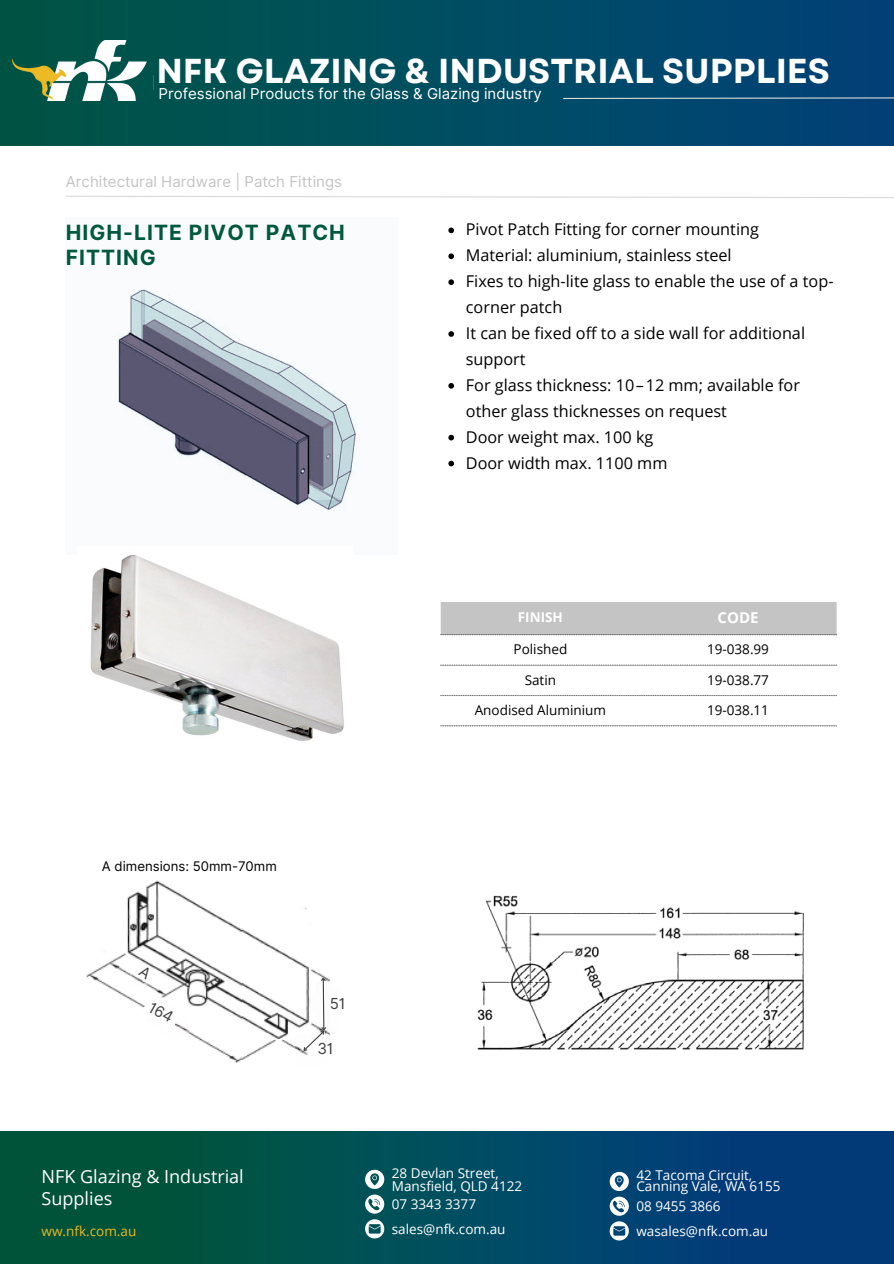
<style>
.page{position:relative;width:894px;height:1264px;background:#fff}
.page>*{position:absolute;margin:0;border:0;box-sizing:border-box;transform-origin:0 0}
.t1{font:700 34.5px "Garet";color:#fff}
.t2{font:700 21px/24.8px "Inter";letter-spacing:.05em;color:#00583d}
.t3{font:18px/22.5px "Open Sans";color:#fff}
.t4{font:16.2px/26px "Open Sans";color:#000}
.t5{font:15.15px "Inter";color:#404040}
.t6{font:15px "Inter";color:#fff}
.t7{font:15px "Inter";color:#c4c4c4}
.t8{font:700 15px "Open Sans";color:#fff}
.t9{font:13.5px "Open Sans";color:#fff}
.t10{font:13.5px "Open Sans";color:#000}
.t11{font:13.5px "Open Sans";color:#ecba25}
.t12{font:700 13.5px "Open Sans";color:#fff}
.t13{font:13.2px "Inter";color:#000}
</style>
<div class="page">
<img style="left:0;top:1131px;width:893px;height:132px">
<svg style="left:365px;top:1194px;width:19px;height:19px"></svg>
<svg style="left:365px;top:1169px;width:19px;height:19px"></svg>
<svg style="left:365px;top:1219px;width:19px;height:19px"></svg>
<svg style="left:609px;top:1148px;width:79px;height:92px;background:#16527f"></svg>
<img style="left:0;top:0;width:893px;height:145px">
<img style="left:12px;top:41px;width:141px;height:59px">
<svg style="left:562px;top:97px;width:331px;height:3px"></svg>
<svg style="left:66px;top:195px;width:827px;height:3px"></svg>
<img style="left:117px;top:289px;width:239px;height:222px">
<img style="left:90px;top:555px;width:254px;height:186px">
<svg style="left:440px;top:602px;width:396px;height:124px"></svg>
<img style="left:477px;top:895px;width:327px;height:155px">
<svg style="left:448px;top:227px;width:6px;height:6px"></svg>
<svg style="left:448px;top:253px;width:6px;height:6px"></svg>
<svg style="left:448px;top:279px;width:6px;height:6px"></svg>
<svg style="left:448px;top:331px;width:6px;height:6px"></svg>
<svg style="left:448px;top:383px;width:6px;height:5px"></svg>
<svg style="left:448px;top:435px;width:6px;height:5px"></svg>
<svg style="left:448px;top:461px;width:6px;height:5px"></svg>
<img style="left:117px;top:423px;width:128px;height:78px">
<img style="left:86px;top:880px;width:245px;height:183px">
<svg style="left:300px;top:976px;width:27px;height:77px"></svg>
<svg style="left:140px;top:996px;width:41px;height:34px"></svg>
<svg style="left:138px;top:964px;width:14px;height:15px"></svg>
<p class="t1" style="left:156px;top:46px;width:675px">NFK GLAZING &amp; INDUSTRIAL SUPPLIES</p>
<p class="t6" style="left:158px;top:85px;width:385px">Professional Products for the Glass &amp; Glazing industry</p>
<p class="t7" style="left:66px;top:172px;width:278px">Architectural Hardware | Patch Fittings</p>
<p class="t2" style="left:66px;top:220px;width:281px">HIGH-LITE PIVOT PATCH<br>FITTING</p>
<p class="t13" style="left:102px;top:858px;width:176px">A dimensions: 50mm-70mm</p>
<p class="t5" style="left:329px;top:994px;width:17px">51</p>
<p class="t5" style="left:317px;top:1039px;width:18px">31</p>
<p class="t4" style="left:465px;top:216px;width:294px">Pivot Patch Fitting for corner mounting</p>
<p class="t4" style="left:465px;top:242px;width:267px">Material: aluminium, stainless steel</p>
<p class="t4" style="left:465px;top:268px;width:369px">Fixes to high-lite glass to enable the use of a top&shy;corner patch</p>
<p class="t4" style="left:465px;top:320px;width:340px">It can be fixed off to a side wall for additional support</p>
<p class="t4" style="left:465px;top:371px;width:335px">For glass thickness: 10–12 mm; available for other glass thicknesses on request</p>
<p class="t4" style="left:465px;top:423px;width:189px">Door weight max. 100 kg</p>
<p class="t4" style="left:465px;top:449px;width:203px">Door width max. 1100 mm</p>
<p class="t12" style="left:517px;top:608px;width:47px">FINISH</p>
<p class="t8" style="left:717px;top:607px;width:43px">CODE</p>
<p class="t10" style="left:513px;top:640px;width:55px">Polished</p>
<p class="t10" style="left:706px;top:640px;width:63px">19-038.99</p>
<p class="t10" style="left:524px;top:670px;width:33px">Satin</p>
<p class="t10" style="left:706px;top:670px;width:63px">19-038.77</p>
<p class="t10" style="left:474px;top:700px;width:133px">Anodised Aluminium</p>
<p class="t10" style="left:706px;top:700px;width:63px">19-038.11</p>
<p class="t3" style="left:42px;top:1164px;width:204px">NFK Glazing &amp; Industrial<br>Supplies</p>
<p class="t9" style="left:392px;top:1163px;width:108px">28 Devlan Street,</p>
<p class="t9" style="left:636px;top:1165px;width:117px">42 Tacoma Circuit,</p>
<p class="t9" style="left:636px;top:1176px;width:145px">Canning Vale, WA 6155</p>
<p class="t9" style="left:392px;top:1176px;width:132px">Mansfield, QLD 4122</p>
<p class="t9" style="left:392px;top:1219px;width:115px">sales@nfk.com.au</p>
<p class="t9" style="left:392px;top:1194px;width:86px">07 3343 3377</p>
<p class="t9" style="left:636px;top:1196px;width:86px">08 9455 3866</p>
<p class="t11" style="left:42px;top:1221px;width:96px">ww.nfk.com.au</p>
<p class="t9" style="left:636px;top:1221px;width:133px">wasales@nfk.com.au</p>
</div>
